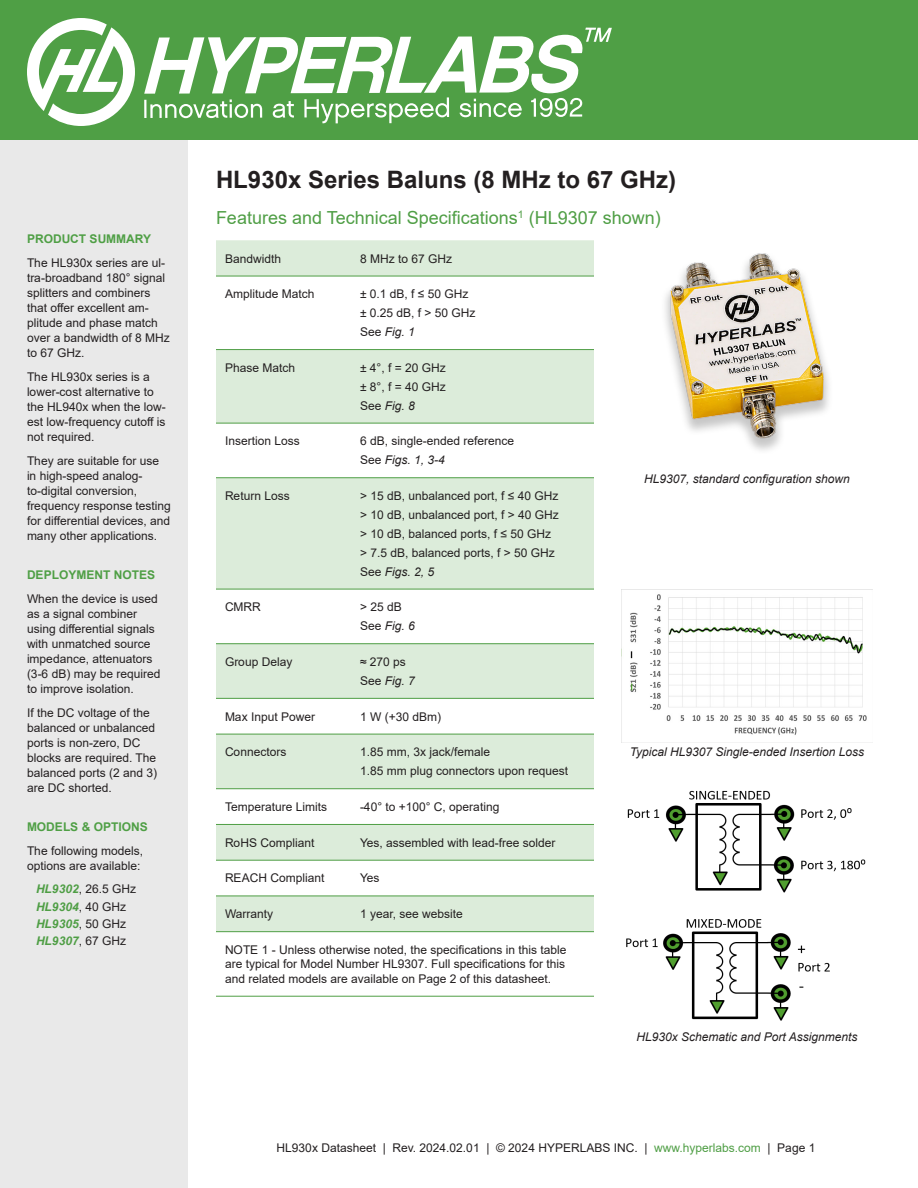
<style>
.page{position:relative;width:918px;height:1188px;background:#fff}
.page>*{position:absolute;margin:0;border:0;box-sizing:border-box;transform-origin:0 0}
.DS_Par_Header{font:700 24px "Arial";color:#231f20}
.DS_Par_Header-2{font:18px "Arial";color:#4f9e45}
.DS_Par_Specs{font:12px/14.4px "Arial";color:#231f20;text-align:justify}
.DS_Par_Inset_Text{font:12px/15px "Arial";color:#231f20}
.DS_Par_Caption{font:italic 12px "Arial";color:#231f20}
.DS_Par_Specs-2{font:italic 12px "Arial";color:#231f20}
.DS_Par_Inset_Header{font:700 12px "Arial";color:#4f9f45}
.DS_Par_Bullet_Small{font:italic 700 12px "Arial";color:#4f9e45}
.DS_Par_Bullet_Small-2{font:12px "Arial";color:#231f20}
.s1{font-weight:700;font-style:italic;color:#4f9e45}
.s2{font-weight:400;font-style:normal;color:#231f20}
.s3{font-style:normal}
.s4{color:#4f9e45}
</style>
<div class="page">
<div style="left:0;top:1px;width:188px;height:1187px;background:#e9e9e9"></div>
<div style="left:0;top:0;width:918px;height:140px;background:#4f9f45"></div>
<svg style="left:27px;top:18px;width:108px;height:108px"></svg>
<svg style="left:144px;top:28px;width:468px;height:96px"></svg>
<svg style="left:216px;top:240px;width:378px;height:691px;fill:#dcecda"></svg>
<hr style="left:216px;top:276px;width:135px;height:1px;background:#4f9e45">
<hr style="left:351px;top:276px;width:243px;height:1px;background:#4f9e45">
<hr style="left:216px;top:349px;width:135px;height:1px;background:#4f9e45">
<hr style="left:351px;top:349px;width:243px;height:1px;background:#4f9e45">
<hr style="left:216px;top:423px;width:135px;height:1px;background:#4f9e45">
<hr style="left:351px;top:423px;width:243px;height:1px;background:#4f9e45">
<hr style="left:216px;top:477px;width:135px;height:1px;background:#4f9e45">
<hr style="left:351px;top:477px;width:243px;height:1px;background:#4f9e45">
<hr style="left:216px;top:589px;width:135px;height:1px;background:#4f9e45">
<hr style="left:216px;top:643px;width:135px;height:1px;background:#4f9e45">
<hr style="left:351px;top:643px;width:243px;height:1px;background:#4f9e45">
<hr style="left:216px;top:698px;width:135px;height:1px;background:#4f9e45">
<hr style="left:351px;top:698px;width:243px;height:1px;background:#4f9e45">
<hr style="left:216px;top:734px;width:135px;height:1px;background:#4f9e45">
<hr style="left:351px;top:734px;width:243px;height:1px;background:#4f9e45">
<hr style="left:216px;top:788px;width:135px;height:1px;background:#4f9e45">
<hr style="left:351px;top:788px;width:243px;height:1px;background:#4f9e45">
<hr style="left:216px;top:824px;width:135px;height:1px;background:#4f9e45">
<hr style="left:351px;top:824px;width:243px;height:1px;background:#4f9e45">
<hr style="left:216px;top:860px;width:135px;height:1px;background:#4f9e45">
<hr style="left:351px;top:860px;width:243px;height:1px;background:#4f9e45">
<hr style="left:216px;top:896px;width:135px;height:1px;background:#4f9e45">
<hr style="left:351px;top:896px;width:243px;height:1px;background:#4f9e45">
<hr style="left:351px;top:589px;width:243px;height:1px;background:#4f9e45">
<hr style="left:216px;top:931px;width:135px;height:1px;background:#4f9e45">
<hr style="left:351px;top:931px;width:243px;height:1px;background:#4f9e45">
<hr style="left:216px;top:996px;width:135px;height:1px;background:#4f9e45">
<hr style="left:351px;top:996px;width:243px;height:1px;background:#4f9e45">
<img style="left:665px;top:253px;width:164px;height:198px">
<img style="left:621px;top:590px;width:252px;height:153px">
<img style="left:626px;top:790px;width:240px;height:231px">
<p class="DS_Par_Inset_Header" style="left:27px;top:230px;width:126px">PRODUCT SUMMARY</p>
<p class="DS_Par_Inset_Text" style="left:27px;top:255px;width:144px">The HL930x series are ul&shy;tra-broadband 180° signal splitters and combiners that offer excellent am&shy;plitude and phase match over a bandwidth of 8 MHz to 67 GHz.</p>
<p class="DS_Par_Inset_Text" style="left:27px;top:369px;width:140px">The HL930x series is a lower-cost alternative to the HL940x when the low&shy;est low-frequency cutoff is not required.</p>
<p class="DS_Par_Inset_Text" style="left:27px;top:453px;width:145px">They are suitable for use in high-speed analog&shy;to-digital conversion, frequency response testing for differential devices, and many other applications.</p>
<p class="DS_Par_Inset_Header" style="left:27px;top:566px;width:130px">DEPLOYMENT NOTES</p>
<p class="DS_Par_Inset_Text" style="left:27px;top:591px;width:135px">When the device is used as a signal combiner using differential signals with unmatched source impedance, attenuators (3-6 dB) may be required to improve isolation.</p>
<p class="DS_Par_Inset_Text" style="left:27px;top:705px;width:132px">If the DC voltage of the balanced or unbalanced ports is non-zero, DC blocks are required. The balanced ports (2 and 3) are DC shorted.</p>
<p class="DS_Par_Inset_Header" style="left:27px;top:818px;width:122px">MODELS &amp; OPTIONS</p>
<p class="DS_Par_Inset_Text" style="left:27px;top:843px;width:118px">The following models, options are available:</p>
<p class="DS_Par_Bullet_Small-2" style="left:36px;top:881px;width:102px"><span class="s1">HL9302</span>, 26.5 GHz</p>
<p class="DS_Par_Bullet_Small" style="left:36px;top:898px;width:92px">HL9304<span class="s2">, 40 GHz</span></p>
<p class="DS_Par_Bullet_Small" style="left:36px;top:916px;width:92px">HL9305<span class="s2">, 50 GHz</span></p>
<p class="DS_Par_Bullet_Small" style="left:36px;top:933px;width:92px">HL9307<span class="s2">, 67 GHz</span></p>
<p class="DS_Par_Header" style="left:216px;top:163px;width:462px">HL930x Series Baluns (8 MHz to 67 GHz)</p>
<p class="DS_Par_Header-2" style="left:216px;top:206px;width:446px">Features and Technical Specifications<sup>1</sup> (HL9307 shown)</p>
<p class="DS_Par_Specs" style="left:225px;top:251px;width:58px">Bandwidth</p>
<p class="DS_Par_Specs" style="left:360px;top:251px;width:94px">8 MHz to 67 GHz</p>
<p class="DS_Par_Specs" style="left:225px;top:287px;width:91px">Amplitude Match</p>
<p class="DS_Par_Specs" style="left:360px;top:287px;width:110px">± 0.1 dB, f ≤ 50 GHz</p>
<p class="DS_Par_Specs" style="left:360px;top:306px;width:117px">± 0.25 dB, f &gt; 50 GHz</p>
<p class="DS_Par_Specs-2" style="left:360px;top:324px;width:56px"><span class="s3">See</span> Fig. 1</p>
<p class="DS_Par_Specs" style="left:225px;top:360px;width:72px">Phase Match</p>
<p class="DS_Par_Specs" style="left:360px;top:360px;width:87px">± 4°, f = 20 GHz</p>
<p class="DS_Par_Specs" style="left:360px;top:379px;width:87px">± 8°, f = 40 GHz</p>
<p class="DS_Par_Specs-2" style="left:360px;top:398px;width:56px"><span class="s3">See</span> Fig. 8</p>
<p class="DS_Par_Specs" style="left:225px;top:434px;width:76px">Insertion Loss</p>
<p class="DS_Par_Specs" style="left:360px;top:434px;width:156px">6 dB, single-ended reference</p>
<p class="DS_Par_Specs-2" style="left:360px;top:452px;width:86px"><span class="s3">See</span> Figs. 1, 3-4</p>
<p class="DS_Par_Specs" style="left:225px;top:488px;width:66px">Return Loss</p>
<p class="DS_Par_Specs" style="left:360px;top:488px;width:200px">&gt; 15 dB, unbalanced port, f ≤ 40 GHz</p>
<p class="DS_Par_Specs" style="left:360px;top:507px;width:200px">&gt; 10 dB, unbalanced port, f &gt; 40 GHz</p>
<p class="DS_Par_Specs" style="left:360px;top:526px;width:193px">&gt; 10 dB, balanced ports, f ≤ 50 GHz</p>
<p class="DS_Par_Specs" style="left:360px;top:545px;width:196px">&gt; 7.5 dB, balanced ports, f &gt; 50 GHz</p>
<p class="DS_Par_Specs-2" style="left:360px;top:564px;width:76px"><span class="s3">See</span> Figs. 2, 5</p>
<p class="DS_Par_Specs" style="left:225px;top:600px;width:37px">CMRR</p>
<p class="DS_Par_Specs" style="left:360px;top:600px;width:43px">&gt; 25 dB</p>
<p class="DS_Par_Specs-2" style="left:360px;top:618px;width:56px"><span class="s3">See</span> Fig. 6</p>
<p class="DS_Par_Specs" style="left:225px;top:654px;width:69px">Group Delay</p>
<p class="DS_Par_Specs" style="left:360px;top:654px;width:47px">≈ 270 ps</p>
<p class="DS_Par_Specs-2" style="left:360px;top:673px;width:56px"><span class="s3">See</span> Fig. 7</p>
<p class="DS_Par_Specs" style="left:225px;top:709px;width:92px">Max Input Power</p>
<p class="DS_Par_Specs" style="left:360px;top:709px;width:83px">1 W (+30 dBm)</p>
<p class="DS_Par_Specs" style="left:225px;top:745px;width:63px">Connectors</p>
<p class="DS_Par_Specs" style="left:360px;top:745px;width:132px">1.85 mm, 3x jack/female</p>
<p class="DS_Par_Specs" style="left:360px;top:764px;width:210px">1.85 mm plug connectors upon request</p>
<p class="DS_Par_Specs" style="left:225px;top:799px;width:104px">Temperature Limits</p>
<p class="DS_Par_Specs" style="left:360px;top:799px;width:141px">-40° to +100° C, operating</p>
<p class="DS_Par_Specs" style="left:225px;top:835px;width:91px">RoHS Compliant</p>
<p class="DS_Par_Specs" style="left:360px;top:835px;width:197px">Yes, assembled with lead-free solder</p>
<p class="DS_Par_Specs" style="left:225px;top:871px;width:101px">REACH Compliant</p>
<p class="DS_Par_Specs" style="left:360px;top:871px;width:21px">Yes</p>
<p class="DS_Par_Specs" style="left:225px;top:907px;width:50px">Warranty</p>
<p class="DS_Par_Specs" style="left:360px;top:907px;width:104px">1 year, see website</p>
<p class="DS_Par_Specs" style="left:225px;top:942px;width:343px">NOTE 1 - Unless otherwise noted, the specifications in this table are typical for Model Number HL9307. Full specifications for this and related models are available on Page 2 of this datasheet.</p>
<p class="DS_Par_Caption" style="left:644px;top:471px;width:207px">HL9307, standard configuration shown</p>
<p class="DS_Par_Caption" style="left:630px;top:744px;width:236px">Typical HL9307 Single-ended Insertion Loss</p>
<p class="DS_Par_Caption" style="left:637px;top:1029px;width:222px">HL930x Schematic and Port Assignments</p>
<p class="DS_Par_Specs" style="left:277px;top:1140px;width:540px">HL930x Datasheet | Rev. 2024.02.01 | © 2024 HYPERLABS INC. | <span class="s4">www.hyperlabs.com</span> | Page 1</p>
</div>
